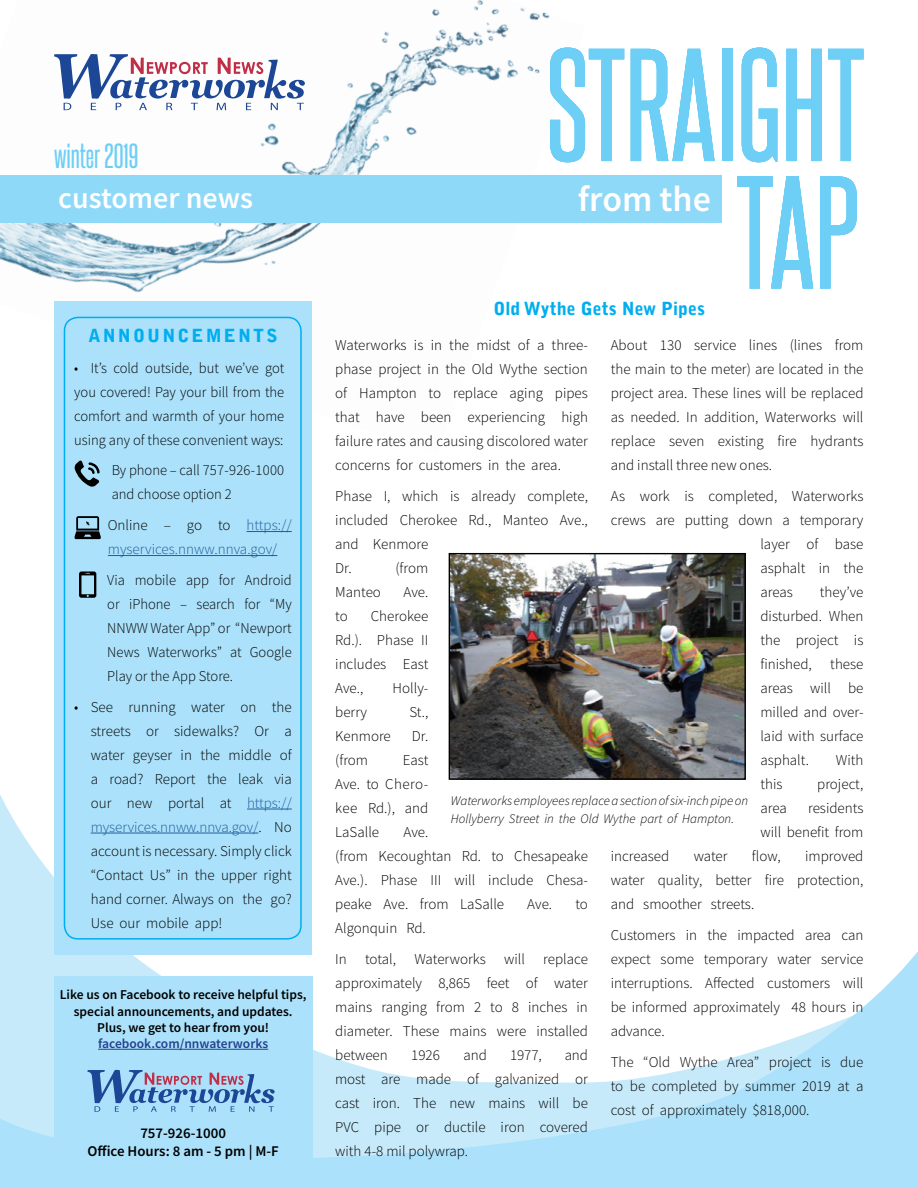
<style>
.page{position:relative;width:918px;height:1188px;background:#fff}
.page>*{position:absolute;margin:0;border:0;box-sizing:border-box;transform-origin:0 0}
.t1{font:136.35px "Steelfish Rg";color:#6dcff6}
.t2{font:600 36px "Source Sans Pro";color:#fff}
.t3{font:600 30px "Source Sans Pro";color:#fff}
.t4{font:30px "Steelfish Rg";color:#6dcff6}
.t5{font:900 18px "Bell Gothic Std";color:#00aeef}
.t6{font:900 18px "Bell Gothic Std";letter-spacing:.12em;color:#00aeef}
.t7{font:300 15px/24px "Source Sans Pro";color:#000;text-align:justify}
.t8{font:300 15px/24px "Source Sans Pro";color:#215e9e}
.t9{font:600 14.85px/17.9px "Source Sans Pro";color:#000;text-align:center}
.t10{font:600 13.5px/16.2px "Source Sans Pro";color:#000;text-align:center}
.t11{font:600 13.5px "Source Sans Pro";color:#25408f}
.t12{font:italic 300 13.2px/18px "Source Sans Pro";color:#000}
.s1{color:#000}
.s2{color:#215e9e}
</style>
<div class="page">
<img style="left:0;top:0;width:585px;height:293px">
<svg style="left:0;top:794px;width:54px;height:157px;fill:#c7eafb"></svg>
<svg style="left:0;top:951px;width:918px;height:237px"></svg>
<div style="left:54px;top:977px;width:258px;height:184px;background:#abe1fa"></div>
<svg style="left:87px;top:1070px;width:188px;height:42px"></svg>
<hr style="left:98px;top:1049px;width:170px;height:1px;background:#25408f">
<svg style="left:54px;top:54px;width:251px;height:56px"></svg>
<div style="left:0;top:176px;width:721px;height:47px;background:#8ed8f8"></div>
<div style="left:54px;top:301px;width:258px;height:654px;background:#abe1fa"></div>
<hr style="left:247px;top:531px;width:45px;height:1px;background:#215e9e">
<hr style="left:108px;top:555px;width:169px;height:1px;background:#215e9e">
<hr style="left:247px;top:809px;width:45px;height:1px;background:#215e9e">
<hr style="left:91px;top:833px;width:167px;height:1px;background:#215e9e">
<img style="left:451px;top:555px;width:293px;height:223px">
<div style="left:449px;top:553px;width:297px;height:227px;border:1px solid #000"></div>
<div style="left:64px;top:317px;width:238px;height:623px;border:2px solid #00aeef;border-radius:14px"></div>
<svg style="left:74px;top:516px;width:27px;height:23px"></svg>
<svg style="left:74px;top:460px;width:26px;height:27px"></svg>
<svg style="left:79px;top:571px;width:17px;height:27px"></svg>
<h3 class="t4" style="left:54px;top:138px;width:86px">winter 2019</h3>
<h1 class="t1" style="left:546px;top:22px;width:320px">STRAIGHT</h1>
<h3 class="t3" style="left:58px;top:178px;width:196px">customer news</h3>
<h2 class="t2" style="left:578px;top:175px;width:135px">from the</h2>
<h1 class="t1" style="left:736px;top:149px;width:125px">TAP</h1>
<p class="t6" style="left:89px;top:325px;width:190px">ANNOUNCEMENTS</p>
<p class="t7" style="left:74px;top:356px;width:212px">• It’s cold outside, but we’ve got you covered! Pay your bill from the comfort and warmth of your home using any of these convenient ways:</p>
<p class="t7" style="left:112px;top:458px;width:174px">By phone – call 757-926-1000 and choose option 2</p>
<p class="t8" style="left:108px;top:513px;width:185px"><span class="s1">Online – go to</span> https:// myservices.nnww.nnva.gov/</p>
<p class="t7" style="left:107px;top:568px;width:186px">Via mobile app for Android or iPhone – search for “My NNWW Water App” or “Newport News Waterworks” at Google Play or the App Store.</p>
<p class="t7" style="left:91px;top:695px;width:203px;text-indent:-16px">• See running water on the streets or sidewalks? Or a water geyser in the middle of a road? Report the leak via our new portal at <span class="s2">https:// myservices.nnww.nnva.gov/</span>. No account is necessary. Simply click “Contact Us” in the upper right hand corner. Always on the go?<br>Use our mobile app!</p>
<p class="t10" style="left:60px;top:987px;width:248px">Like us on Facebook to receive helpful tips, special announcements, and updates.<br>Plus, we get to hear from you!</p>
<p class="t11" style="left:98px;top:1035px;width:172px">facebook.com/nnwaterworks</p>
<p class="t9" style="left:88px;top:1124px;width:193px">757-926-1000<br>Office Hours: 8 am - 5 pm | M-F</p>
<p class="t5" style="left:493px;top:298px;width:213px">Old Wythe Gets New Pipes</p>
<p class="t7" style="left:335px;top:333px;width:254px">Waterworks is in the midst of a three&shy;phase project in the Old Wythe section of Hampton to replace aging pipes that have been experiencing high failure rates and causing discolored water concerns for customers in the area.</p>
<p class="t7" style="left:335px;top:484px;width:254px;text-align:left">Phase I, which is already complete, included Cherokee Rd., Manteo Ave., and Kenmore<br>Dr.</p>
<p class="t7" style="left:611px;top:333px;width:254px">About 130 service lines (lines from the main to the meter) are located in the project area. These lines will be replaced as needed. In addition, Waterworks will replace seven existing fire hydrants and install three new ones.</p>
<p class="t7" style="left:611px;top:484px;width:254px">As work is completed, Waterworks</p>
<p class="t7" style="left:611px;top:508px;width:254px">crews are putting down a temporary</p>
<p class="t7" style="left:760px;top:532px;width:105px">layer of base</p>
<p class="t7" style="left:760px;top:556px;width:105px">asphalt in the</p>
<p class="t7" style="left:760px;top:580px;width:34px">areas</p>
<p class="t7" style="left:395px;top:556px;width:34px">(from</p>
<p class="t7" style="left:760px;top:580px;width:105px;text-indent:59px">they’ve disturbed. When the project is finished, these areas will be milled and over&shy;laid with surface asphalt.</p>
<p class="t7" style="left:335px;top:580px;width:47px">Manteo</p>
<p class="t7" style="left:403px;top:580px;width:26px">Ave.</p>
<p class="t7" style="left:335px;top:604px;width:14px">to</p>
<p class="t7" style="left:335px;top:604px;width:95px;text-indent:36px">Cherokee Rd.). Phase II includes East Ave.,</p>
<p class="t7" style="left:393px;top:676px;width:37px">Holly-</p>
<p class="t7" style="left:335px;top:700px;width:33px">berry</p>
<p class="t7" style="left:409px;top:700px;width:21px">St.,</p>
<p class="t7" style="left:335px;top:724px;width:57px">Kenmore</p>
<p class="t7" style="left:412px;top:724px;width:18px">Dr.</p>
<p class="t7" style="left:335px;top:748px;width:34px">(from</p>
<p class="t7" style="left:836px;top:748px;width:29px">With</p>
<p class="t7" style="left:335px;top:748px;width:95px;text-indent:68px">East Ave. to Chero&shy;kee Rd.), and LaSalle</p>
<p class="t7" style="left:760px;top:772px;width:24px">this</p>
<p class="t7" style="left:817px;top:772px;width:48px">project,</p>
<p class="t7" style="left:760px;top:796px;width:28px">area</p>
<p class="t12" style="left:451px;top:791px;width:299px">Waterworks employees replace a section of six-inch pipe on<br>Hollyberry Street in the Old Wythe part of Hampton.</p>
<p class="t7" style="left:760px;top:796px;width:105px;text-align:right">residents<br>will benefit from</p>
<p class="t7" style="left:335px;top:820px;width:254px;text-align:left;text-indent:68px">Ave.<br>(from Kecoughtan Rd. to Chesapeake<br>Ave.). Phase III will include Chesa&shy;peake Ave. from LaSalle</p>
<p class="t7" style="left:611px;top:844px;width:60px">increased</p>
<p class="t7" style="left:694px;top:844px;width:35px">water</p>
<p class="t7" style="left:752px;top:844px;width:30px">flow,</p>
<p class="t7" style="left:611px;top:844px;width:254px;text-indent:194px">improved water quality, better fire protection, and smoother streets.</p>
<p class="t7" style="left:611px;top:923px;width:254px">Customers in the impacted area can expect some temporary water service interruptions. Affected customers will be informed approximately 48 hours in advance.</p>
<p class="t7" style="left:611px;top:1050px;width:254px">The “Old Wythe Area” project is due to be completed by summer 2019 at a cost of approximately $818,000.</p>
<p class="t7" style="left:527px;top:892px;width:26px">Ave.</p>
<p class="t7" style="left:575px;top:892px;width:14px">to</p>
<p class="t7" style="left:335px;top:913px;width:254px;line-height:30.8px">Algonquin Rd.<br>In total, Waterworks will replace</p>
<p class="t7" style="left:335px;top:971px;width:254px">approximately 8,865 feet of water mains ranging from 2 to 8 inches in diameter. These mains were installed between</p>
<p class="t7" style="left:335px;top:1043px;width:254px;text-indent:230px">and most are made of galvanized or cast iron. The new mains will be PVC pipe or ductile iron covered with 4-8 mil polywrap.</p>
<p class="t7" style="left:411px;top:1043px;width:30px">1926</p>
<p class="t7" style="left:463px;top:1043px;width:25px">and</p>
<p class="t7" style="left:510px;top:1043px;width:33px">1977,</p>
</div>
